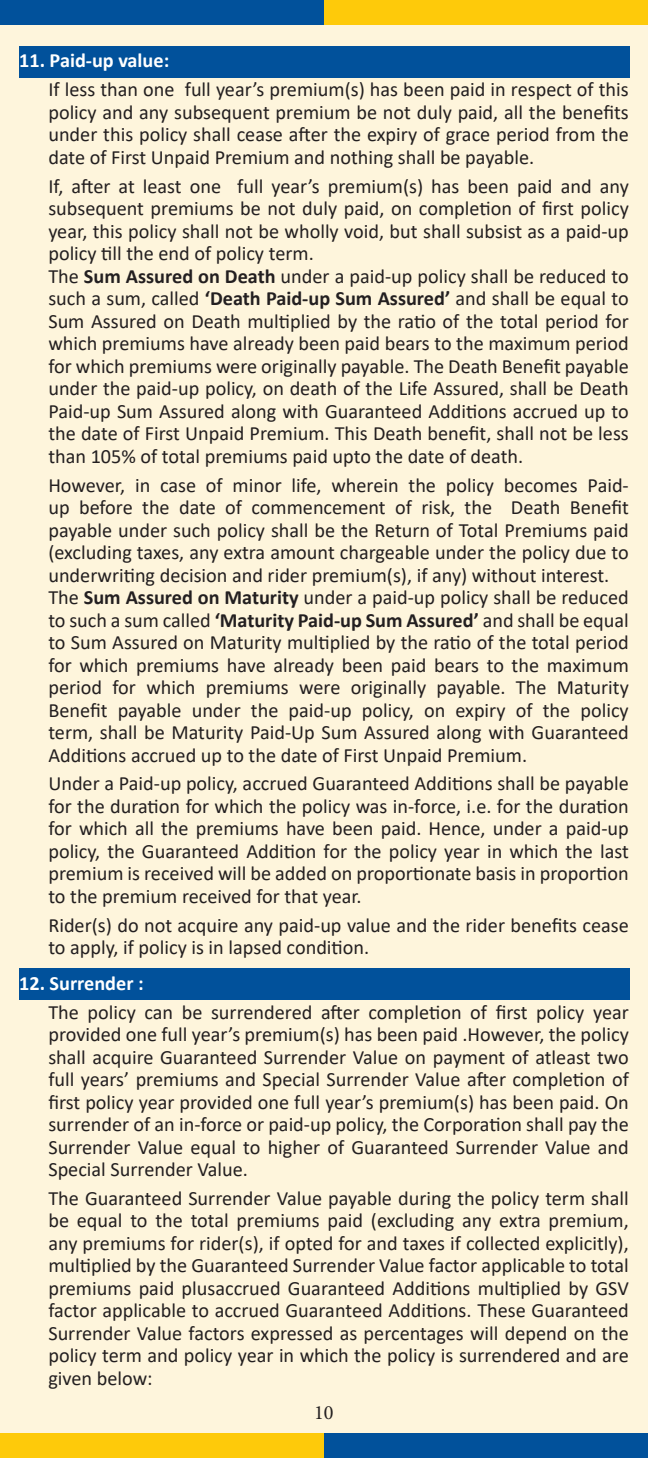
<style>
.page{position:relative;width:648px;height:1458px;background:#fef5dc}
.page>*{position:absolute;margin:0;border:0;box-sizing:border-box;transform-origin:0 0}
.t1{font:20.25px/22.5px "Calibri";color:#231f20;text-align:justify}
.t2{font:700 20.25px "Calibri";color:#fff}
.t3{font:20.25px "Minion Pro";color:#231f20}
.s1{font-weight:700}
</style>
<div class="page">
<div style="left:0;top:0;width:324px;height:25px;background:#01519b"></div>
<div style="left:324px;top:0;width:324px;height:25px;background:#feca0a"></div>
<div style="left:320px;top:1433px;width:328px;height:25px;background:#01519b"></div>
<div style="left:0;top:1433px;width:324px;height:25px;background:#feca0a"></div>
<div style="left:19px;top:47px;width:610px;height:31px;background:#01519b"></div>
<div style="left:19px;top:968px;width:610px;height:32px;background:#01519b"></div>
<p class="t2" style="left:19px;top:46px;width:152px">11. Paid-up value:</p>
<p class="t1" style="left:48px;top:78px;width:582px">If less than one full year’s premium(s) has been paid in respect of this policy and any subsequent premium be not duly paid, all the benefits under this policy shall cease after the expiry of grace period from the date of First Unpaid Premium and nothing shall be payable.</p>
<p class="t1" style="left:48px;top:174px;width:582px">If, after at least one full year’s premium(s) has been paid and any subsequent premiums be not duly paid, on completion of first policy year, this policy shall not be wholly void, but shall subsist as a paid-up policy till the end of policy term.</p>
<p class="t1" style="left:48px;top:264px;width:582px">The <span class="s1">Sum Assured on Death</span> under a paid-up policy shall be reduced to such a sum, called <span class="s1">‘Death Paid-up Sum Assured’</span> and shall be equal to Sum Assured on Death multiplied by the ratio of the total period for which premiums have already been paid bears to the maximum period for which premiums were originally payable. The Death Benefit payable under the paid-up policy, on death of the Life Assured, shall be Death Paid-up Sum Assured along with Guaranteed Additions accrued up to the date of First Unpaid Premium. This Death benefit, shall not be less than 105% of total premiums paid upto the date of death.</p>
<p class="t1" style="left:48px;top:473px;width:582px">However, in case of minor life, wherein the policy becomes Paid&shy;up before the date of commencement of risk, the Death Benefit payable under such policy shall be the Return of Total Premiums paid (excluding taxes, any extra amount chargeable under the policy due to underwriting decision and rider premium(s), if any) without interest.</p>
<p class="t1" style="left:48px;top:586px;width:582px">The <span class="s1">Sum Assured on Maturity</span> under a paid-up policy shall be reduced to such a sum called <span class="s1">‘Maturity Paid-up Sum Assured’</span> and shall be equal to Sum Assured on Maturity multiplied by the ratio of the total period for which premiums have already been paid bears to the maximum period for which premiums were originally payable. The Maturity Benefit payable under the paid-up policy, on expiry of the policy term, shall be Maturity Paid-Up Sum Assured along with Guaranteed Additions accrued up to the date of First Unpaid Premium.</p>
<p class="t1" style="left:48px;top:772px;width:582px">Under a Paid-up policy, accrued Guaranteed Additions shall be payable for the duration for which the policy was in-force, i.e. for the duration for which all the premiums have been paid. Hence, under a paid-up policy, the Guaranteed Addition for the policy year in which the last premium is received will be added on proportionate basis in proportion to the premium received for that year.</p>
<p class="t1" style="left:48px;top:913px;width:582px">Rider(s) do not acquire any paid-up value and the rider benefits cease to apply, if policy is in lapsed condition.</p>
<p class="t2" style="left:19px;top:969px;width:126px">12. Surrender :</p>
<p class="t1" style="left:48px;top:1000px;width:582px">The policy can be surrendered after completion of first policy year provided one full year’s premium(s) has been paid .However, the policy shall acquire Guaranteed Surrender Value on payment of atleast two full years’ premiums and Special Surrender Value after completion of first policy year provided one full year’s premium(s) has been paid. On surrender of an in-force or paid-up policy, the Corporation shall pay the Surrender Value equal to higher of Guaranteed Surrender Value and Special Surrender Value.</p>
<p class="t1" style="left:48px;top:1186px;width:582px">The Guaranteed Surrender Value payable during the policy term shall be equal to the total premiums paid (excluding any extra premium, any premiums for rider(s), if opted for and taxes if collected explicitly), multiplied by the Guaranteed Surrender Value factor applicable to total premiums paid plusaccrued Guaranteed Additions multiplied by GSV factor applicable to accrued Guaranteed Additions. These Guaranteed Surrender Value factors expressed as percentages will depend on the policy term and policy year in which the policy is surrendered and are given below:</p>
<p class="t3" style="left:314px;top:1399px;width:21px">10</p>
</div>
